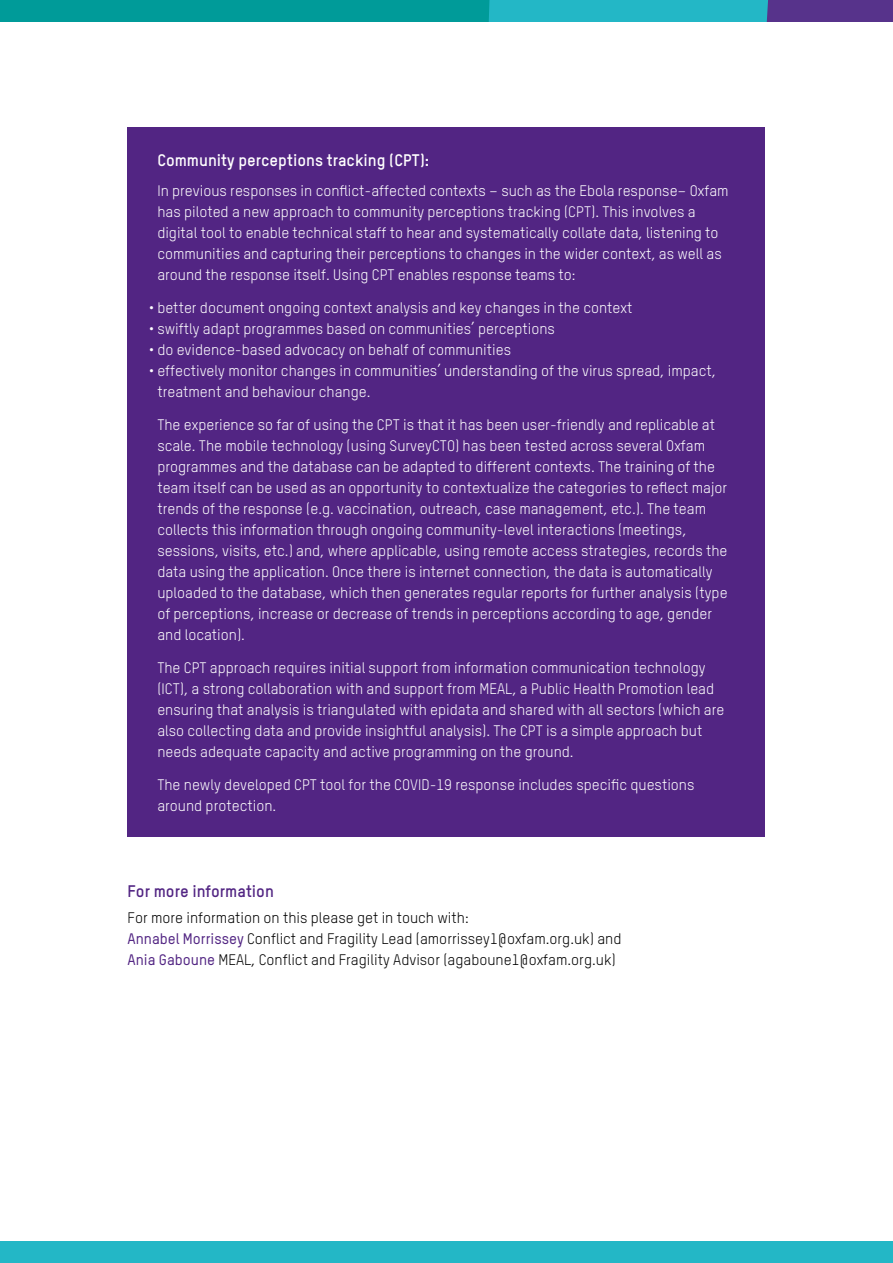
<style>
.page{position:relative;width:893px;height:1263px;background:#fff}
.page>*{position:absolute;margin:0;border:0;box-sizing:border-box;transform-origin:0 0}
.t1{font:700 16.5px "Oxfam TSTARPRO";color:#fff}
.t2{font:700 16.5px "Oxfam TSTARPRO";color:#522583}
.t3{font:15px/21px "Oxfam TSTARPRO";color:#fff}
.t4{font:15px/21px "Oxfam TSTARPRO";color:#000}
.s1{font-weight:500;color:#522583}
</style>
<div class="page">
<svg style="left:0;top:0;width:893px;height:21px;background:#1795a5"></svg>
<div style="left:0;top:1242px;width:893px;height:21px;background:#23b7c6"></div>
<div style="left:128px;top:128px;width:637px;height:709px;background:#522583"></div>
<p class="t1" style="left:157px;top:150px;width:274px">Community perceptions tracking (CPT):</p>
<p class="t3" style="left:157px;top:180px;width:573px">In previous responses in conflict-affected contexts – such as the Ebola response– Oxfam has piloted a new approach to community perceptions tracking (CPT). This involves a digital tool to enable technical staff to hear and systematically collate data, listening to communities and capturing their perceptions to changes in the wider context, as well as around the response itself. Using CPT enables response teams to:</p>
<p class="t3" style="left:149px;top:297px;width:485px">• better document ongoing context analysis and key changes in the context</p>
<p class="t3" style="left:149px;top:318px;width:408px">• swiftly adapt programmes based on communities’ perceptions</p>
<p class="t3" style="left:149px;top:339px;width:364px">• do evidence-based advocacy on behalf of communities</p>
<p class="t3" style="left:157px;top:360px;width:560px;text-indent:-9px">• effectively monitor changes in communities’ understanding of the virus spread, impact, treatment and behaviour change.</p>
<p class="t3" style="left:157px;top:414px;width:572px">The experience so far of using the CPT is that it has been user-friendly and replicable at scale. The mobile technology (using SurveyCTO) has been tested across several Oxfam programmes and the database can be adapted to different contexts. The training of the team itself can be used as an opportunity to contextualize the categories to reflect major trends of the response (e.g. vaccination, outreach, case management, etc.). The team collects this information through ongoing community-level interactions (meetings, sessions, visits, etc.) and, where applicable, using remote access strategies, records the data using the application. Once there is internet connection, the data is automatically uploaded to the database, which then generates regular reports for further analysis (type of perceptions, increase or decrease of trends in perceptions according to age, gender and location).</p>
<p class="t3" style="left:157px;top:657px;width:569px">The CPT approach requires initial support from information communication technology (ICT), a strong collaboration with and support from MEAL, a Public Health Promotion lead ensuring that analysis is triangulated with epidata and shared with all sectors (which are also collecting data and provide insightful analysis). The CPT is a simple approach but needs adequate capacity and active programming on the ground.</p>
<p class="t3" style="left:157px;top:774px;width:539px">The newly developed CPT tool for the COVID-19 response includes specific questions around protection.</p>
<p class="t2" style="left:128px;top:881px;width:148px">For more information</p>
<p class="t4" style="left:128px;top:906px;width:495px">For more information on this please get in touch with:<br><span class="s1">Annabel Morrissey</span> Conflict and Fragility Lead (amorrissey1@oxfam.org.uk) and<br><span class="s1">Ania Gaboune</span> MEAL, Conflict and Fragility Advisor (agaboune1@oxfam.org.uk)</p>
</div>
